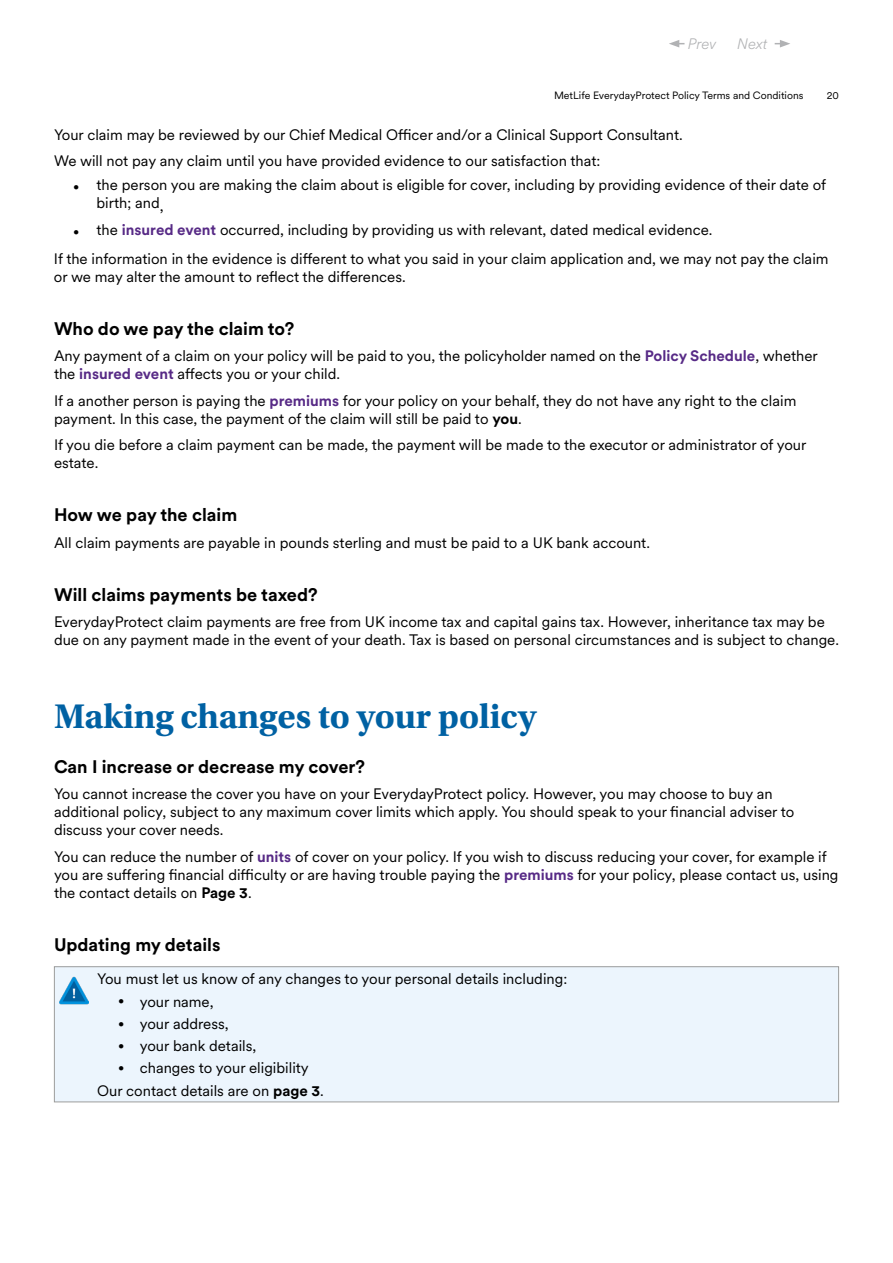
<style>
.page{position:relative;width:893px;height:1263px;background:#fff}
.page>*{position:absolute;margin:0;border:0;box-sizing:border-box;transform-origin:0 0}
.t1{font:700 36px "Utopia Std";letter-spacing:-.005em;color:#0061a3}
.t2{font:700 18px "Met Life Circular";color:#000}
.t3{font:15px/18px "Met Life Circular";color:#000}
.t4{font:italic 300 15px "Met Life Circular";letter-spacing:-.01em;color:#b1b2b4}
.t5{font:10.5px "Met Life Circular";color:#000}
.s1{font-weight:700;color:#572a86}
.s2{font-weight:700}
</style>
<div class="page">
<svg style="left:669px;top:40px;width:15px;height:7px"></svg>
<svg style="left:775px;top:40px;width:15px;height:7px"></svg>
<div style="left:54px;top:967px;width:785px;height:135px;background:#ecf5fd"></div>
<div style="left:54px;top:966px;width:785px;height:136px;border:1px solid #9d9d9c"></div>
<img style="left:60px;top:976px;width:28px;height:29px">
<p class="t4" style="left:688px;top:33px;width:30px">Prev</p>
<p class="t4" style="left:737px;top:33px;width:32px">Next</p>
<p class="t5" style="left:554px;top:89px;width:251px">MetLife EverydayProtect Policy Terms and Conditions</p>
<p class="t5" style="left:827px;top:89px;width:14px">20</p>
<p class="t3" style="left:54px;top:121px;width:630px;line-height:26.5px">Your claim may be reviewed by our Chief Medical Officer and/or a Clinical Support Consultant.<br>We will not pay any claim until you have provided evidence to our satisfaction that:</p>
<p class="t3" style="left:97px;top:176px;width:731px;text-indent:-23px">● the person you are making the claim about is eligible for cover, including by providing evidence of their date of birth; and,</p>
<p class="t3" style="left:54px;top:215px;width:776px;line-height:28.8px;text-indent:20px">● the <span class="s1">insured event</span> occurred, including by providing us with relevant, dated medical evidence.<br>If the information in the evidence is different to what you said in your claim application and, we may not pay the claim</p>
<p class="t3" style="left:54px;top:267px;width:353px">or we may alter the amount to reflect the differences.</p>
<p class="t2" style="left:54px;top:316px;width:242px">Who do we pay the claim to?</p>
<p class="t3" style="left:54px;top:346px;width:765px">Any payment of a claim on your policy will be paid to you, the policyholder named on the <span class="s1">Policy Schedule</span>, whether the <span class="s1">insured event</span> affects you or your child.</p>
<p class="t3" style="left:54px;top:391px;width:744px">If a another person is paying the <span class="s1">premiums</span> for your policy on your behalf, they do not have any right to the claim payment. In this case, the payment of the claim will still be paid to <span class="s2">you</span>.</p>
<p class="t3" style="left:54px;top:435px;width:754px">If you die before a claim payment can be made, the payment will be made to the executor or administrator of your estate.</p>
<p class="t2" style="left:54px;top:503px;width:185px">How we pay the claim</p>
<p class="t3" style="left:54px;top:533px;width:597px">All claim payments are payable in pounds sterling and must be paid to a UK bank account.</p>
<p class="t2" style="left:54px;top:582px;width:265px">Will claims payments be taxed?</p>
<p class="t3" style="left:54px;top:612px;width:786px">EverydayProtect claim payments are free from UK income tax and capital gains tax. However, inheritance tax may be due on any payment made in the event of your death. Tax is based on personal circumstances and is subject to change.</p>
<h1 class="t1" style="left:54px;top:696px;width:484px">Making changes to your policy</h1>
<p class="t2" style="left:54px;top:754px;width:313px">Can I increase or decrease my cover?</p>
<p class="t3" style="left:54px;top:784px;width:742px">You cannot increase the cover you have on your EverydayProtect policy. However, you may choose to buy an additional policy, subject to any maximum cover limits which apply. You should speak to your financial adviser to discuss your cover needs.</p>
<p class="t3" style="left:54px;top:847px;width:786px">You can reduce the number of <span class="s1">units</span> of cover on your policy. If you wish to discuss reducing your cover, for example if you are suffering financial difficulty or are having trouble paying the <span class="s1">premiums</span> for your policy, please contact us, using the contact details on <span class="s2">Page 3</span>.</p>
<p class="t2" style="left:54px;top:932px;width:168px">Updating my details</p>
<p class="t3" style="left:97px;top:969px;width:471px">You must let us know of any changes to your personal details including:</p>
<p class="t3" style="left:119px;top:992px;width:97px">● your name,</p>
<p class="t3" style="left:119px;top:1014px;width:112px">● your address,</p>
<p class="t3" style="left:119px;top:1036px;width:139px">● your bank details,</p>
<p class="t3" style="left:97px;top:1056px;width:228px;line-height:22.2px;text-align:center">● changes to your eligibility<br>Our contact details are on <span class="s2">page 3</span>.</p>
</div>
